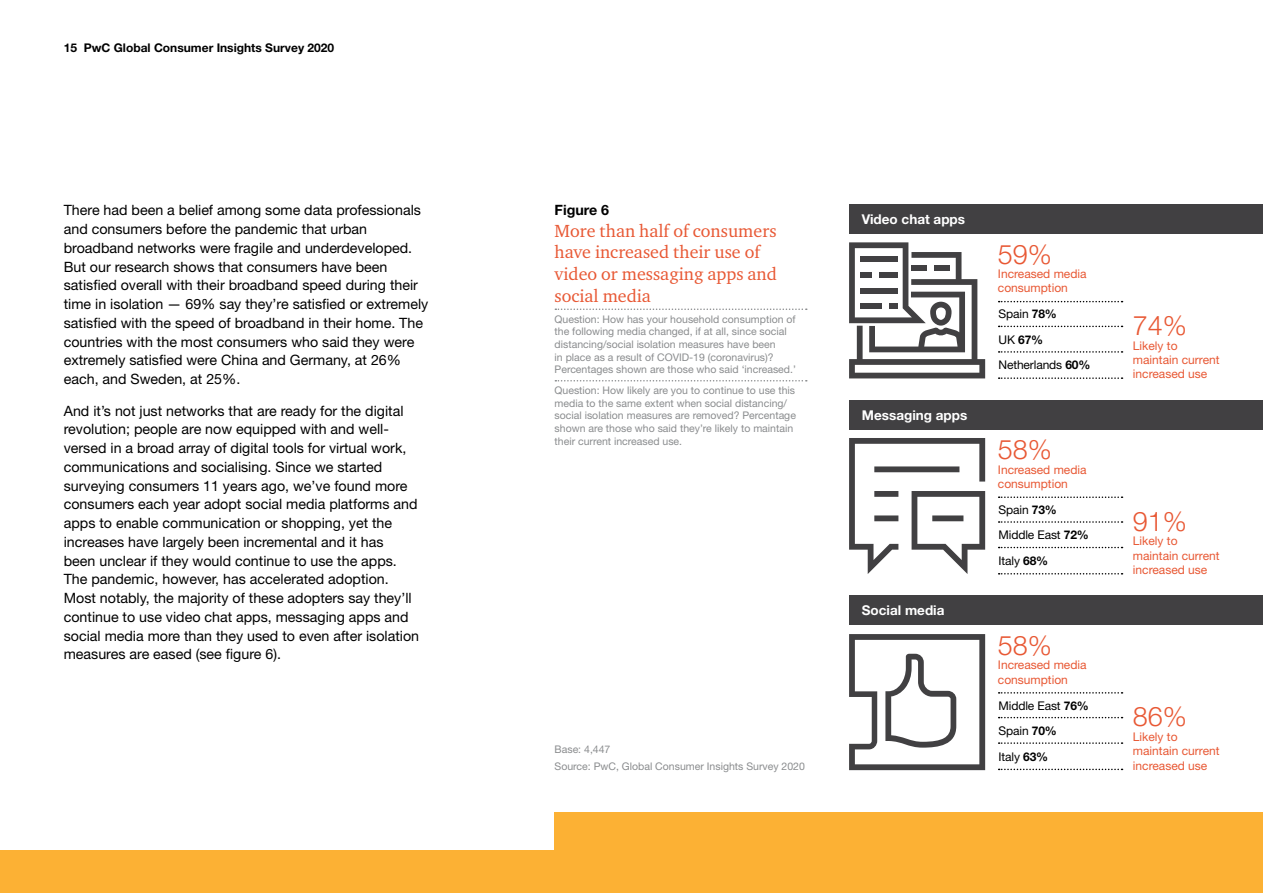
<style>
.page{position:relative;width:1263px;height:893px;background:#fff}
.page>*{position:absolute;margin:0;border:0;box-sizing:border-box;transform-origin:0 0}
.t1{font:300 27px "Helvetica Neue";color:#e85834}
.t2{font:18px/21.6px "Charter ITC";color:#e85834}
.t3{font:14.25px/18.8px "Helvetica Neue";color:#000}
.t4{font:700 14.25px "Helvetica Neue";color:#000}
.t5{font:700 13.5px "Helvetica Neue";color:#fff}
.t6{font:12px/14.4px "Helvetica Neue";color:#e85834}
.t7{font:12px/25.5px "Helvetica Neue";letter-spacing:-.01em;color:#000}
.t8{font:700 12px "Helvetica Neue";color:#000}
.t9{font:10.5px/12.6px "Helvetica Neue";color:#8a8c8e}
.s1{font-weight:700}
</style>
<div class="page">
<div style="left:0;top:850px;width:828px;height:43px;background:#fcb134"></div>
<div style="left:555px;top:812px;width:708px;height:81px;background:#fcb134"></div>
<svg style="left:555px;top:308px;width:252px;height:2px"></svg>
<svg style="left:555px;top:380px;width:252px;height:1px"></svg>
<svg style="left:849px;top:242px;width:136px;height:136px"></svg>
<div style="left:860px;top:256px;width:37px;height:6px;background:#414042"></div>
<div style="left:934px;top:265px;width:16px;height:6px;background:#414042"></div>
<div style="left:911px;top:265px;width:16px;height:6px;background:#414042"></div>
<div style="left:860px;top:272px;width:11px;height:6px;background:#414042"></div>
<div style="left:879px;top:272px;width:18px;height:6px;background:#414042"></div>
<div style="left:860px;top:288px;width:37px;height:6px;background:#414042"></div>
<div style="left:860px;top:303px;width:22px;height:6px;background:#414042"></div>
<div style="left:889px;top:303px;width:8px;height:6px;background:#414042"></div>
<svg style="left:849px;top:438px;width:136px;height:136px"></svg>
<svg style="left:849px;top:634px;width:136px;height:136px"></svg>
<svg style="left:999px;top:326px;width:123px;height:1px"></svg>
<svg style="left:999px;top:301px;width:123px;height:1px"></svg>
<svg style="left:999px;top:351px;width:123px;height:2px"></svg>
<svg style="left:999px;top:377px;width:123px;height:2px"></svg>
<svg style="left:999px;top:521px;width:123px;height:2px"></svg>
<svg style="left:999px;top:496px;width:123px;height:2px"></svg>
<svg style="left:999px;top:547px;width:123px;height:1px"></svg>
<svg style="left:999px;top:573px;width:123px;height:1px"></svg>
<svg style="left:999px;top:717px;width:123px;height:1px"></svg>
<svg style="left:999px;top:692px;width:123px;height:2px"></svg>
<svg style="left:999px;top:742px;width:123px;height:2px"></svg>
<svg style="left:999px;top:769px;width:123px;height:1px"></svg>
<div style="left:849px;top:204px;width:414px;height:30px;background:#414042"></div>
<div style="left:849px;top:400px;width:414px;height:29px;background:#414042"></div>
<div style="left:849px;top:595px;width:414px;height:30px;background:#414042"></div>
<p class="t8" style="left:64px;top:40px;width:272px">15 PwC Global Consumer Insights Survey 2020</p>
<p class="t3" style="left:64px;top:201px;width:366px">There had been a belief among some data professionals and consumers before the pandemic that urban broadband networks were fragile and underdeveloped.<br>But our research shows that consumers have been satisfied overall with their broadband speed during their time in isolation — 69% say they’re satisfied or extremely satisfied with the speed of broadband in their home. The countries with the most consumers who said they were extremely satisfied were China and Germany, at 26% each, and Sweden, at 25%.</p>
<p class="t3" style="left:64px;top:401px;width:357px">And it’s not just networks that are ready for the digital revolution; people are now equipped with and well&shy;versed in a broad array of digital tools for virtual work, communications and socialising. Since we started surveying consumers 11 years ago, we’ve found more consumers each year adopt social media platforms and apps to enable communication or shopping, yet the increases have largely been incremental and it has<br>been unclear if they would continue to use the apps.<br>The pandemic, however, has accelerated adoption.<br>Most notably, the majority of these adopters say they’ll continue to use video chat apps, messaging apps and social media more than they used to even after isolation measures are eased (see figure 6).</p>
<p class="t4" style="left:555px;top:201px;width:56px">Figure 6</p>
<p class="t2" style="left:555px;top:220px;width:224px">More than half of consumers have increased their use of video or messaging apps and social media</p>
<p class="t9" style="left:555px;top:313px;width:243px">Question: How has your household consumption of the following media changed, if at all, since social distancing/social isolation measures have been<br>in place as a result of COVID-19 (coronavirus)?<br>Percentages shown are those who said ‘increased.’</p>
<p class="t9" style="left:555px;top:384px;width:243px">Question: How likely are you to continue to use this media to the same extent when social distancing/ social isolation measures are removed? Percentage shown are those who said they’re likely to maintain their current increased use.</p>
<p class="t9" style="left:555px;top:740px;width:252px;line-height:16.8px">Base: 4,447<br>Source: PwC, Global Consumer Insights Survey 2020</p>
<p class="t5" style="left:862px;top:211px;width:105px">Video chat apps</p>
<p class="t5" style="left:862px;top:407px;width:107px">Messaging apps</p>
<p class="t5" style="left:862px;top:602px;width:84px">Social media</p>
<h1 class="t1" style="left:998px;top:237px;width:56px">59%</h1>
<p class="t6" style="left:998px;top:266px;width:90px">Increased media consumption</p>
<p class="t7" style="left:998px;top:301px;width:93px">Spain <span class="s1">78%<br></span>UK <span class="s1">67%<br></span>Netherlands <span class="s1">60%</span></p>
<h1 class="t1" style="left:998px;top:433px;width:56px">58%</h1>
<p class="t6" style="left:998px;top:462px;width:90px">Increased media consumption</p>
<p class="t7" style="left:998px;top:497px;width:92px">Spain <span class="s1">73%<br></span>Middle East <span class="s1">72%<br></span>Italy <span class="s1">68%</span></p>
<h1 class="t1" style="left:998px;top:629px;width:56px">58%</h1>
<p class="t6" style="left:998px;top:658px;width:90px">Increased media consumption</p>
<p class="t7" style="left:998px;top:692px;width:92px">Middle East <span class="s1">76%<br></span>Spain <span class="s1">70%<br></span>Italy <span class="s1">63%</span></p>
<h1 class="t1" style="left:1133px;top:309px;width:56px">74%</h1>
<p class="t6" style="left:1133px;top:338px;width:88px">Likely to maintain current increased use</p>
<h1 class="t1" style="left:1133px;top:505px;width:56px">91%</h1>
<p class="t6" style="left:1133px;top:534px;width:88px">Likely to maintain current increased use</p>
<h1 class="t1" style="left:1133px;top:700px;width:56px">86%</h1>
<p class="t6" style="left:1133px;top:729px;width:88px">Likely to maintain current increased use</p>
</div>
